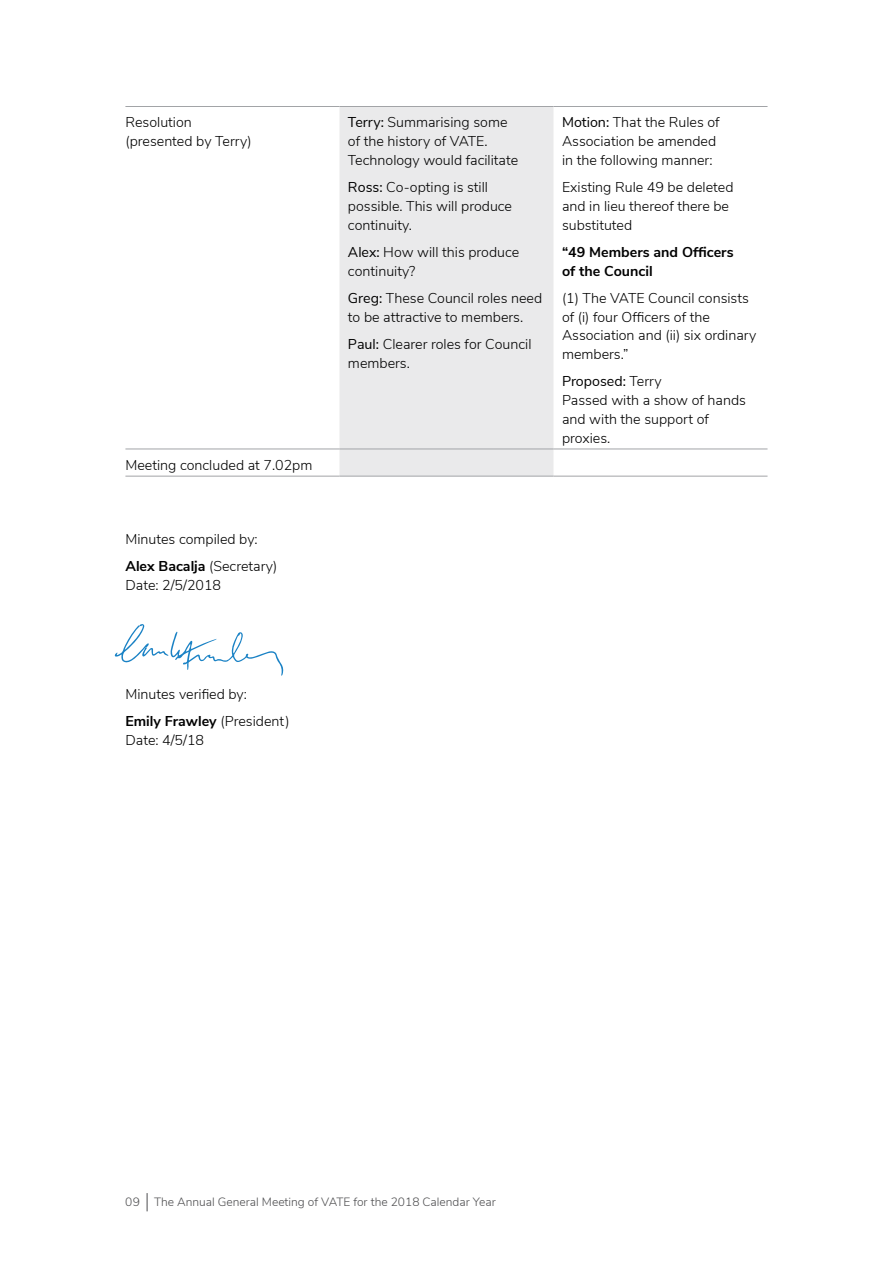
<style>
.page{position:relative;width:893px;height:1263px;background:#fff}
.page>*{position:absolute;margin:0;border:0;box-sizing:border-box;transform-origin:0 0}
._01___Body_copy{font:300 14.25px/18.8px "Nunito Sans";color:#000}
._01___Body_copy-2{font:700 14.25px/18.8px "Nunito Sans";color:#000}
.t1{font:300 12px "Nunito Sans";color:#4d4d4f}
.s1{font-weight:400}
.s2{font-weight:300}
</style>
<div class="page">
<svg style="left:147px;top:1193px;width:1px;height:18px"></svg>
<div style="left:339px;top:107px;width:214px;height:369px;background:#eaeaeb"></div>
<hr style="left:125px;top:106px;width:214px;height:1px;background:#a2a4a7">
<hr style="left:339px;top:106px;width:214px;height:1px;background:#a2a4a7">
<hr style="left:553px;top:106px;width:214px;height:1px;background:#a2a4a7">
<hr style="left:125px;top:449px;width:214px;height:1px;background:#a2a4a7">
<hr style="left:339px;top:449px;width:214px;height:1px;background:#a2a4a7">
<hr style="left:553px;top:449px;width:214px;height:1px;background:#a2a4a7">
<hr style="left:125px;top:476px;width:214px;height:1px;background:#a2a4a7">
<hr style="left:339px;top:476px;width:214px;height:1px;background:#a2a4a7">
<hr style="left:553px;top:476px;width:214px;height:1px;background:#a2a4a7">
<svg style="left:115px;top:624px;width:169px;height:52px"></svg>
<p class="_01___Body_copy" style="left:125px;top:112px;width:128px">Resolution (presented by Terry)</p>
<p class="_01___Body_copy" style="left:348px;top:112px;width:172px"><span class="s1">Terry:</span> Summarising some of the history of VATE.<br>Technology would facilitate</p>
<p class="_01___Body_copy" style="left:348px;top:177px;width:166px"><span class="s1">Ross:</span> Co-opting is still possible. This will produce continuity.</p>
<p class="_01___Body_copy" style="left:348px;top:242px;width:173px"><span class="s1">Alex:</span> How will this produce continuity?</p>
<p class="_01___Body_copy" style="left:348px;top:288px;width:196px"><span class="s1">Greg:</span> These Council roles need to be attractive to members.</p>
<p class="_01___Body_copy" style="left:348px;top:334px;width:185px"><span class="s1">Paul:</span> Clearer roles for Council members.</p>
<p class="_01___Body_copy" style="left:125px;top:454px;width:189px">Meeting concluded at 7.02pm</p>
<p class="_01___Body_copy" style="left:562px;top:112px;width:159px"><span class="s1">Motion:</span> That the Rules of<br>Association be amended in the following manner:</p>
<p class="_01___Body_copy" style="left:562px;top:177px;width:173px">Existing Rule 49 be deleted and in lieu thereof there be substituted</p>
<p class="_01___Body_copy-2" style="left:562px;top:242px;width:173px">“49 Members and Officers of the Council</p>
<p class="_01___Body_copy" style="left:562px;top:288px;width:196px">(1) The VATE Council consists of (i) four Officers of the<br>Association and (ii) six ordinary members.”</p>
<p class="_01___Body_copy" style="left:562px;top:371px;width:186px"><span class="s1">Proposed:</span> Terry<br>Passed with a show of hands and with the support of proxies.</p>
<p class="_01___Body_copy" style="left:125px;top:528px;width:134px">Minutes compiled by:</p>
<p class="_01___Body_copy-2" style="left:125px;top:556px;width:153px">Alex Bacalja <span class="s2">(Secretary)</span></p>
<p class="_01___Body_copy" style="left:125px;top:574px;width:97px">Date: 2/5/2018</p>
<p class="_01___Body_copy" style="left:125px;top:683px;width:123px">Minutes verified by:</p>
<p class="_01___Body_copy-2" style="left:125px;top:711px;width:166px">Emily Frawley <span class="s2">(President)</span></p>
<p class="_01___Body_copy" style="left:125px;top:729px;width:80px">Date: 4/5/18</p>
<p class="t1" style="left:125px;top:1193px;width:372px">09 The Annual General Meeting of VATE for the 2018 Calendar Year</p>
</div>
